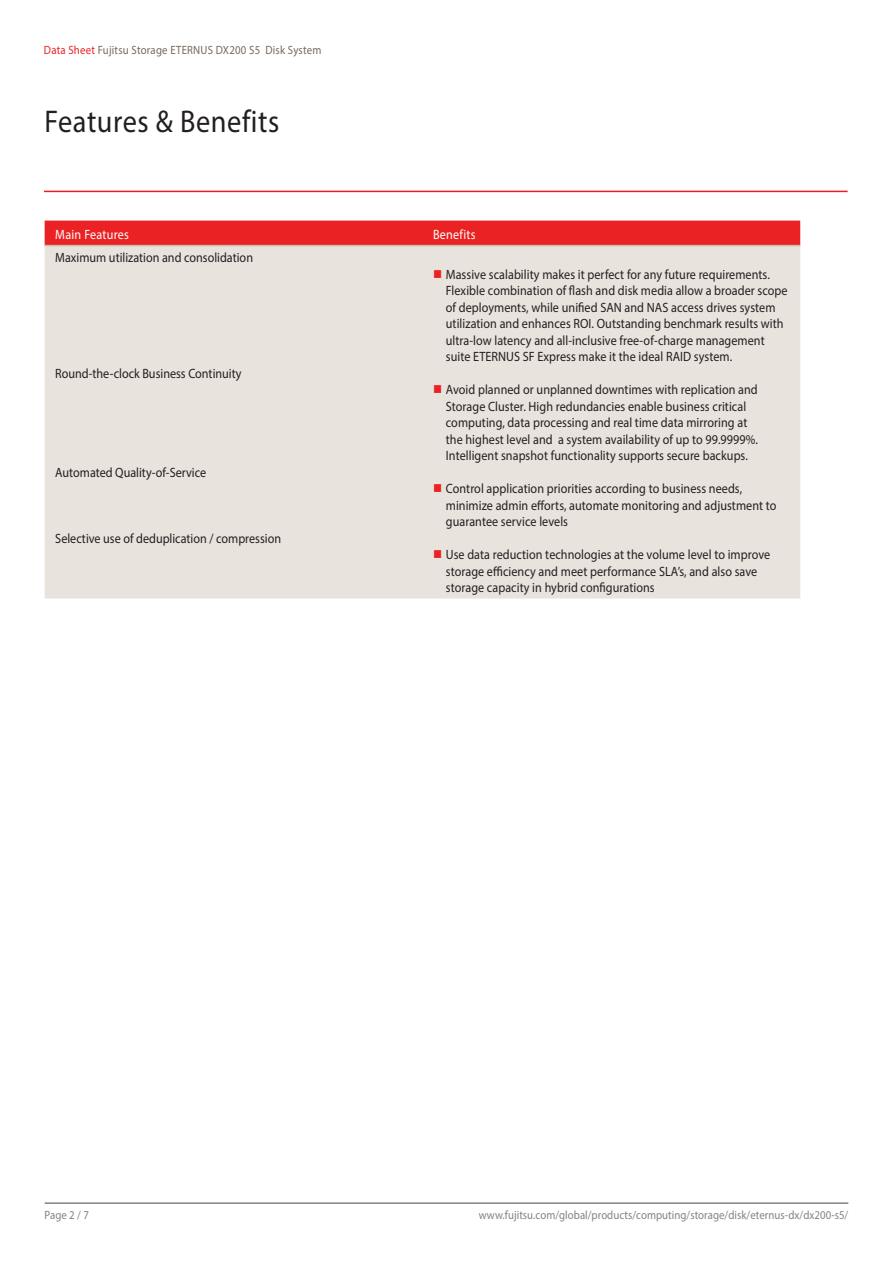
<style>
.page{position:relative;width:893px;height:1263px;background:#fff}
.page>*{position:absolute;margin:0;border:0;box-sizing:border-box;transform-origin:0 0}
.ComponentHeading{font:31.5px "Myriad Pro";letter-spacing:.02em;color:#231f20;scale:.9 1}
.FeatureBenefitSubhea{font:13.5px/16.5px "Myriad Pro";letter-spacing:.005em;color:#231f20;scale:.9 1}
.FeatureBenefitHeadin{font:13.5px "Myriad Pro";letter-spacing:.02em;color:#fff;scale:.9 1}
.t1{font:12px "Myriad Pro";letter-spacing:.005em;color:#818381;scale:.9 1}
.t2{font:12px "Myriad Pro";letter-spacing:.02em;color:#78695d;scale:.9 1}
.s1{color:#eb2223}
</style>
<div class="page">
<hr style="left:45px;top:1202px;width:803px;height:2px;background:#818381">
<div style="left:45px;top:221px;width:755px;height:24px;background:#eb2223"></div>
<div style="left:45px;top:246px;width:755px;height:352px;background:#e9e3de"></div>
<hr style="left:45px;top:245px;width:377px;height:1px;background:#c9bcb1">
<hr style="left:422px;top:245px;width:378px;height:1px;background:#c9bcb1">
<hr style="left:44px;top:191px;width:804px;height:1px;background:#ee1d23">
<svg style="left:434px;top:270px;width:7px;height:8px"></svg>
<svg style="left:434px;top:385px;width:7px;height:8px"></svg>
<svg style="left:434px;top:484px;width:7px;height:8px"></svg>
<svg style="left:434px;top:550px;width:7px;height:8px"></svg>
<p class="t2" style="left:44px;top:43px;width:310px"><span class="s1">Data Sheet</span> Fujitsu Storage ETERNUS DX200 S5 Disk System</p>
<p class="ComponentHeading" style="left:45px;top:102px;width:262px">Features &amp; Benefits</p>
<p class="FeatureBenefitHeadin" style="left:55px;top:226px;width:83px">Main Features</p>
<p class="FeatureBenefitHeadin" style="left:433px;top:226px;width:49px">Benefits</p>
<p class="FeatureBenefitSubhea" style="left:55px;top:249px;width:221px">Maximum utilization and consolidation</p>
<p class="FeatureBenefitSubhea" style="left:446px;top:266px;width:381px">Massive scalability makes it perfect for any future requirements.<br>Flexible combination of flash and disk media allow a broader scope of deployments, while unified SAN and NAS access drives system utilization and enhances ROI. Outstanding benchmark results with ultra-low latency and all-inclusive free-of-charge management suite ETERNUS SF Express make it the ideal RAID system.</p>
<p class="FeatureBenefitSubhea" style="left:55px;top:365px;width:209px">Round-the-clock Business Continuity</p>
<p class="FeatureBenefitSubhea" style="left:446px;top:381px;width:348px">Avoid planned or unplanned downtimes with replication and Storage Cluster. High redundancies enable business critical computing, data processing and real time data mirroring at the highest level and a system availability of up to 99.9999%.<br>Intelligent snapshot functionality supports secure backups.</p>
<p class="FeatureBenefitSubhea" style="left:55px;top:464px;width:169px">Automated Quality-of-Service</p>
<p class="FeatureBenefitSubhea" style="left:446px;top:480px;width:369px">Control application priorities according to business needs, minimize admin efforts, automate monitoring and adjustment to guarantee service levels</p>
<p class="FeatureBenefitSubhea" style="left:55px;top:530px;width:252px">Selective use of deduplication / compression</p>
<p class="FeatureBenefitSubhea" style="left:446px;top:546px;width:362px">Use data reduction technologies at the volume level to improve storage efficiency and meet performance SLA’s, and also save storage capacity in hybrid configurations</p>
<p class="t1" style="left:45px;top:1207px;width:51px">Page 2 / 7</p>
<p class="t1" style="left:479px;top:1207px;width:412px">www.fujitsu.com/global/products/computing/storage/disk/eternus-dx/dx200-s5/</p>
</div>
